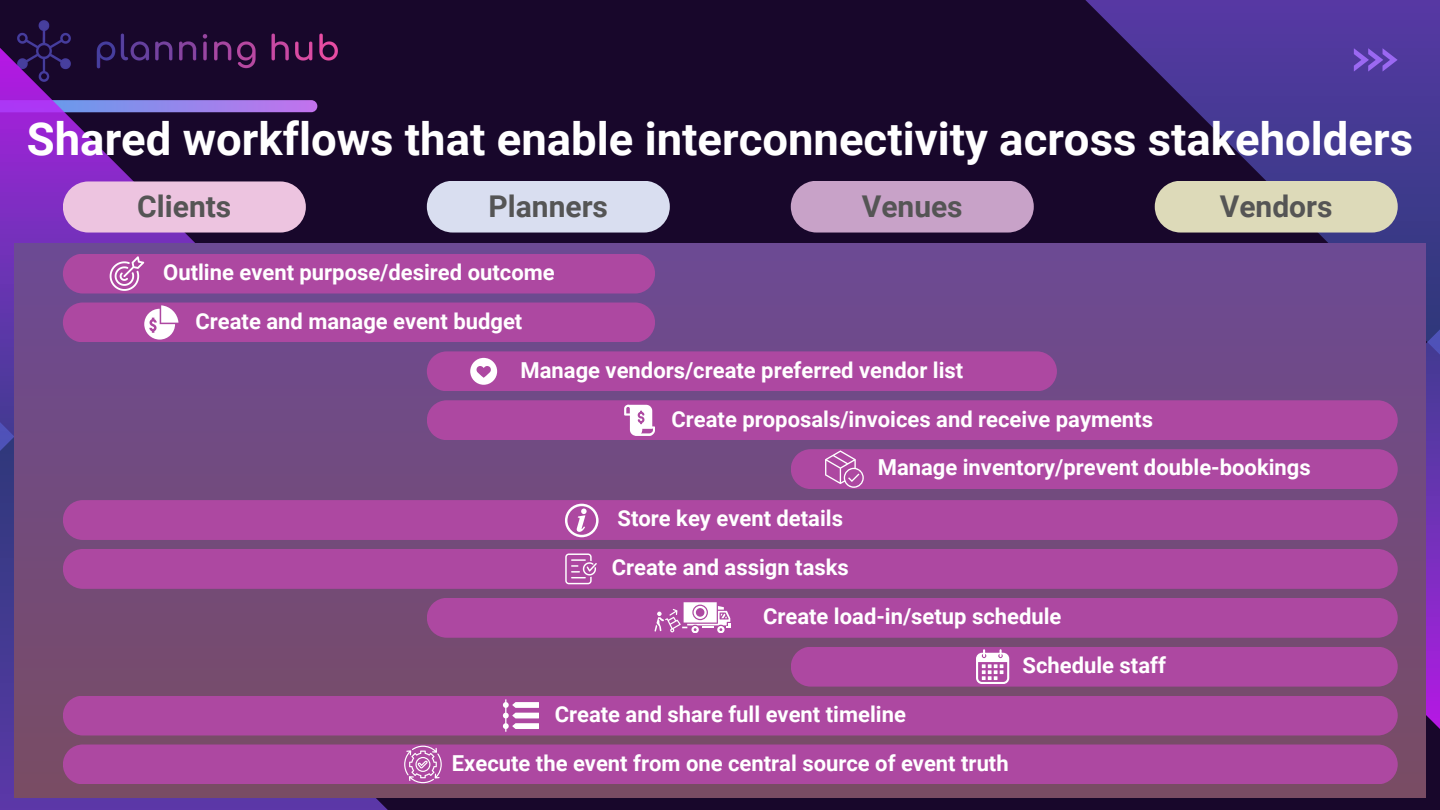
<style>
.page{position:relative;width:1440px;height:810px;background:#18072b}
.page>*{position:absolute;margin:0;border:0;box-sizing:border-box;transform-origin:0 0}
.t1{font:700 45.5px "Roboto";color:#fff}
.t2{font:700 30px "Roboto";color:#555}
.t3{font:700 22px "Roboto";color:#fff}
</style>
<div class="page">
<svg style="left:202px;top:33px;width:246px;height:777px"></svg>
<svg style="left:0;top:20px;width:202px;height:790px"></svg>
<svg style="left:1013px;top:0;width:227px;height:227px"></svg>
<svg style="left:1240px;top:0;width:200px;height:798px;fill:#4a3998"></svg>
<div style="left:427px;top:181px;width:243px;height:52px;background:#d9def0;border-radius:26px"></div>
<div style="left:15px;top:243px;width:1410px;height:555px;background:linear-gradient(to bottom,#6c4a94,#794c64)"></div>
<div style="left:1155px;top:181px;width:243px;height:52px;background:#dddab9;border-radius:26px"></div>
<div style="left:63px;top:181px;width:243px;height:52px;background:#edc4e0;border-radius:26px"></div>
<div style="left:791px;top:181px;width:243px;height:52px;background:#c8a2c8;border-radius:26px"></div>
<div style="left:63px;top:500px;width:1335px;height:40px;background:#ad48a1"></div>
<div style="left:63px;top:696px;width:1335px;height:39px;background:#ad48a1"></div>
<div style="left:63px;top:549px;width:1335px;height:40px;background:#ad48a1"></div>
<svg style="left:565px;top:553px;width:32px;height:31px"></svg>
<div style="left:791px;top:449px;width:607px;height:40px;background:#ad48a1"></div>
<svg style="left:565px;top:504px;width:34px;height:33px"></svg>
<div style="left:427px;top:598px;width:971px;height:40px;background:#ad48a1"></div>
<div style="left:427px;top:351px;width:630px;height:40px;background:#ad48a1"></div>
<div style="left:427px;top:400px;width:971px;height:40px;background:#ad48a1"></div>
<svg style="left:791px;top:647px;width:607px;height:40px"></svg>
<div style="left:63px;top:303px;width:592px;height:39px;background:#ad48a1"></div>
<svg style="left:503px;top:699px;width:36px;height:33px"></svg>
<div style="left:63px;top:254px;width:592px;height:40px;background:#ad48a1"></div>
<div style="left:63px;top:744px;width:1335px;height:40px;background:#ad48a1"></div>
<svg style="left:404px;top:746px;width:38px;height:37px"></svg>
<p class="t1" style="left:27px;top:112px;width:1388px">Shared workflows that enable interconnectivity across stakeholders</p>
<h2 class="t2" style="left:137px;top:190px;width:96px">Clients</h2>
<h2 class="t2" style="left:489px;top:189px;width:121px">Planners</h2>
<h2 class="t2" style="left:862px;top:189px;width:102px">Venues</h2>
<h2 class="t2" style="left:1220px;top:189px;width:114px">Vendors</h2>
<p class="t3" style="left:163px;top:259px;width:393px">Outline event purpose/desired outcome</p>
<p class="t3" style="left:196px;top:308px;width:328px">Create and manage event budget</p>
<p class="t3" style="left:521px;top:357px;width:444px">Manage vendors/create preferred vendor list</p>
<p class="t3" style="left:672px;top:406px;width:483px">Create proposals/invoices and receive payments</p>
<p class="t3" style="left:618px;top:506px;width:227px">Store key event details</p>
<p class="t3" style="left:612px;top:555px;width:239px">Create and assign tasks</p>
<p class="t3" style="left:878px;top:455px;width:435px">Manage inventory/prevent double-bookings</p>
<p class="t3" style="left:763px;top:604px;width:300px">Create load-in/setup schedule</p>
<p class="t3" style="left:555px;top:701px;width:353px">Create and share full event timeline</p>
<p class="t3" style="left:452px;top:750px;width:558px">Execute the event from one central source of event truth</p>
<p class="t3" style="left:1023px;top:653px;width:145px">Schedule staff</p>
</div>
